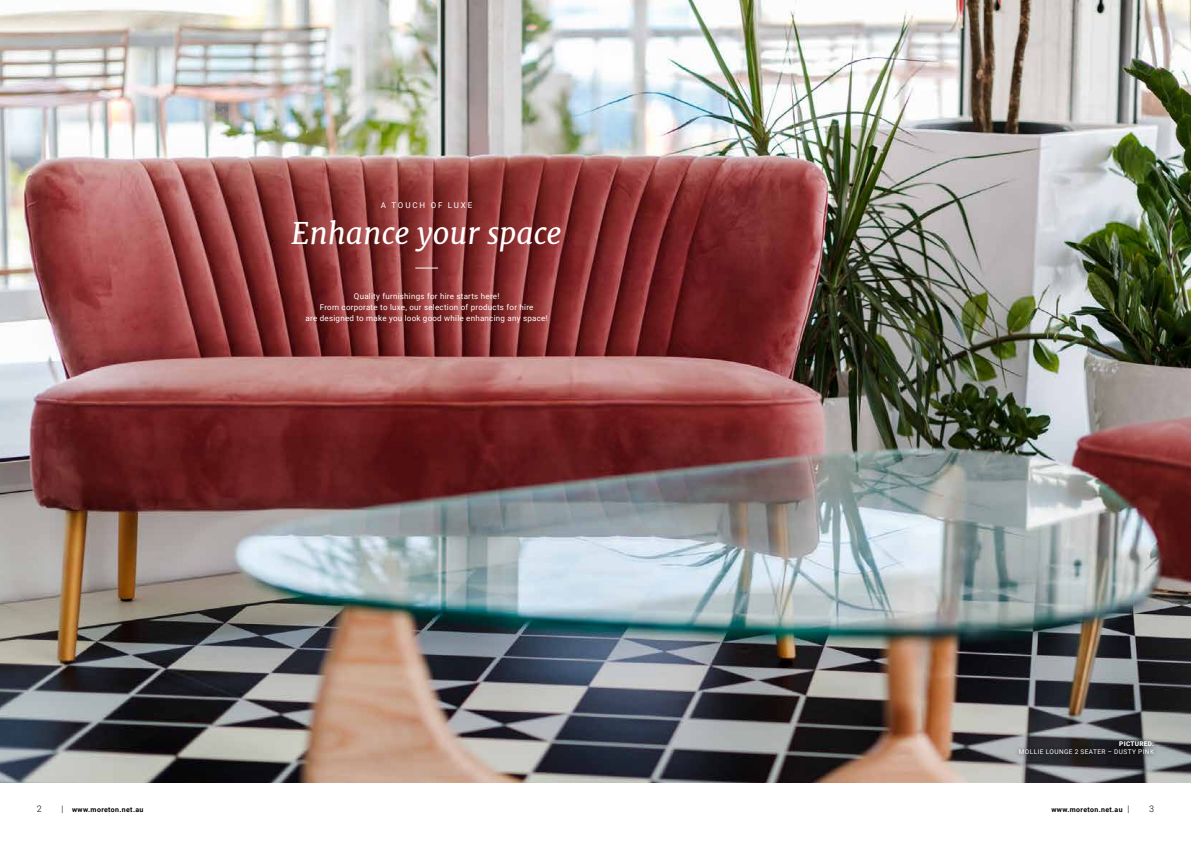
<style>
.page{position:relative;width:1191px;height:842px;background:#fff}
.page>*{position:absolute;margin:0;border:0;box-sizing:border-box;transform-origin:0 0}
.t1{font:italic 30px "Merriweather";color:#fff}
.t2{font:300 9px "Roboto";color:#000}
.t3{font:8px/11px "Roboto";letter-spacing:.03em;color:#fff;text-align:center}
.t4{font:8px "Roboto";letter-spacing:.235em;color:#fff}
.t5{font:700 7px "Roboto";letter-spacing:.05em;color:#000}
.t6{font:6.5px "Roboto";letter-spacing:.065em;color:#fff}
.t7{font:900 6.5px "Roboto";letter-spacing:.04em;color:#fff}
.s1{font-weight:300;font-size:9px}
</style>
<div class="page">
<img style="left:0;top:0;width:1191px;height:782px">
<div style="left:1014px;top:736px;width:144px;height:24px;background:#000;opacity:.75"></div>
<svg style="left:415px;top:268px;width:23px;height:1px"></svg>
<p class="t4" style="left:381px;top:199px;width:93px">A TOUCH OF LUXE</p>
<h1 class="t1" style="left:291px;top:214px;width:272px">Enhance your space</h1>
<p class="t3" style="left:306px;top:290px;width:243px">Quality furnishings for hire starts here!<br>From corporate to luxe, our selection of products for hire<br>are designed to make you look good while enhancing any space!</p>
<p class="t7" style="left:1119px;top:739px;width:36px">PICTURED:</p>
<p class="t6" style="left:1018px;top:747px;width:137px">MOLLIE LOUNGE 2 SEATER – DUSTY PINK</p>
<p class="t2" style="left:37px;top:803px;width:6px">2</p>
<p class="t5" style="left:62px;top:804px;width:83px"><span class="s1">|</span> www.moreton.net.au</p>
<p class="t5" style="left:1051px;top:804px;width:79px">www.moreton.net.au <span class="s1">|</span></p>
<p class="t2" style="left:1149px;top:802px;width:6px">3</p>
</div>
